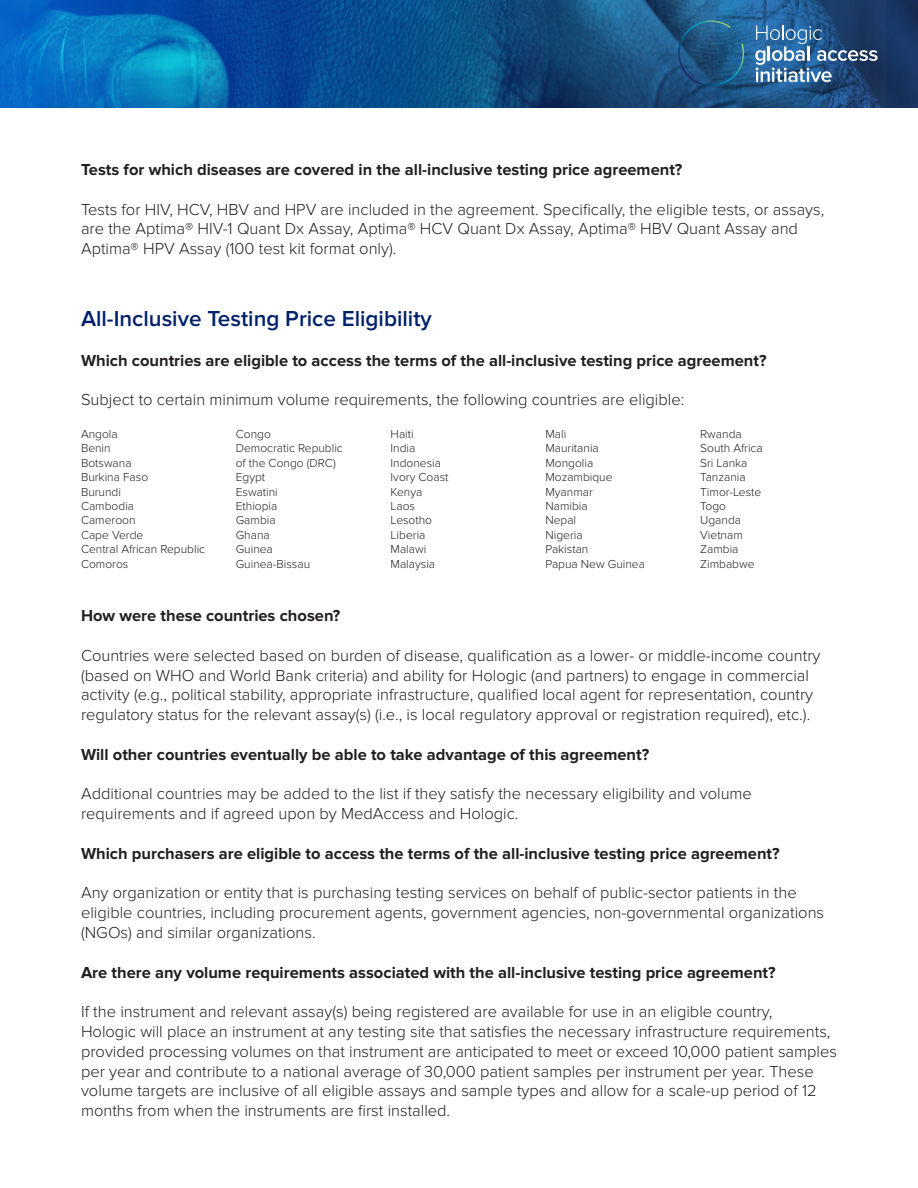
<style>
.page{position:relative;width:918px;height:1188px;background:#fff}
.page>*{position:absolute;margin:0;border:0;box-sizing:border-box;transform-origin:0 0}
.t1{font:600 22.5px "Proxima Nova";color:#00226b}
.t2{font:300 16.5px/19.8px "Proxima Nova";color:#231f20}
.t3{font:700 16.5px "Proxima Nova";color:#231f20}
.t4{font:300 12px/14.4px "Proxima Nova";color:#231f20}
</style>
<div class="page">
<img style="left:0;top:0;width:918px;height:108px">
<svg style="left:755px;top:26px;width:123px;height:56px;background:#4a729c"></svg>
<svg style="left:678px;top:20px;width:66px;height:66px;background:#1f5783"></svg>
<p class="t3" style="left:81px;top:160px;width:603px">Tests for which diseases are covered in the all-inclusive testing price agreement?</p>
<p class="t2" style="left:81px;top:199px;width:745px">Tests for HIV, HCV, HBV and HPV are included in the agreement. Specifically, the eligible tests, or assays, are the Aptima® HIV-1 Quant Dx Assay, Aptima® HCV Quant Dx Assay, Aptima® HBV Quant Assay and<br>Aptima® HPV Assay (100 test kit format only).</p>
<p class="t1" style="left:81px;top:306px;width:352px">All-Inclusive Testing Price Eligibility</p>
<p class="t3" style="left:81px;top:351px;width:687px">Which countries are eligible to access the terms of the all-inclusive testing price agreement?</p>
<p class="t2" style="left:81px;top:390px;width:605px">Subject to certain minimum volume requirements, the following countries are eligible:</p>
<p class="t4" style="left:81px;top:427px;width:38px">Angola</p>
<p class="t4" style="left:81px;top:441px;width:31px">Benin</p>
<p class="t4" style="left:81px;top:456px;width:52px">Botswana</p>
<p class="t4" style="left:81px;top:470px;width:69px">Burkina Faso</p>
<p class="t4" style="left:81px;top:485px;width:42px">Burundi</p>
<p class="t4" style="left:81px;top:499px;width:55px">Cambodia</p>
<p class="t4" style="left:81px;top:513px;width:56px">Cameroon</p>
<p class="t4" style="left:81px;top:528px;width:64px">Cape Verde</p>
<p class="t4" style="left:81px;top:542px;width:126px">Central African Republic</p>
<p class="t4" style="left:81px;top:557px;width:49px">Comoros</p>
<p class="t4" style="left:236px;top:427px;width:37px">Congo</p>
<p class="t4" style="left:236px;top:441px;width:109px">Democratic Republic of the Congo (DRC)</p>
<p class="t4" style="left:236px;top:470px;width:31px">Egypt</p>
<p class="t4" style="left:236px;top:485px;width:44px">Eswatini</p>
<p class="t4" style="left:236px;top:499px;width:43px">Ethiopia</p>
<p class="t4" style="left:236px;top:513px;width:41px">Gambia</p>
<p class="t4" style="left:236px;top:528px;width:35px">Ghana</p>
<p class="t4" style="left:236px;top:542px;width:39px">Guinea</p>
<p class="t4" style="left:236px;top:557px;width:76px">Guinea-Bissau</p>
<p class="t4" style="left:391px;top:427px;width:25px">Haiti</p>
<p class="t4" style="left:391px;top:441px;width:26px">India</p>
<p class="t4" style="left:391px;top:456px;width:52px">Indonesia</p>
<p class="t4" style="left:391px;top:470px;width:59px">Ivory Coast</p>
<p class="t4" style="left:391px;top:485px;width:33px">Kenya</p>
<p class="t4" style="left:391px;top:499px;width:26px">Laos</p>
<p class="t4" style="left:391px;top:513px;width:43px">Lesotho</p>
<p class="t4" style="left:391px;top:528px;width:36px">Liberia</p>
<p class="t4" style="left:391px;top:542px;width:37px">Malawi</p>
<p class="t4" style="left:391px;top:557px;width:46px">Malaysia</p>
<p class="t4" style="left:545px;top:427px;width:22px">Mali</p>
<p class="t4" style="left:545px;top:441px;width:55px">Mauritania</p>
<p class="t4" style="left:545px;top:456px;width:49px">Mongolia</p>
<p class="t4" style="left:545px;top:470px;width:69px">Mozambique</p>
<p class="t4" style="left:545px;top:485px;width:49px">Myanmar</p>
<p class="t4" style="left:545px;top:499px;width:44px">Namibia</p>
<p class="t4" style="left:545px;top:513px;width:32px">Nepal</p>
<p class="t4" style="left:545px;top:528px;width:39px">Nigeria</p>
<p class="t4" style="left:545px;top:542px;width:45px">Pakistan</p>
<p class="t4" style="left:545px;top:557px;width:101px">Papua New Guinea</p>
<p class="t4" style="left:700px;top:427px;width:43px">Rwanda</p>
<p class="t4" style="left:700px;top:441px;width:64px">South Africa</p>
<p class="t4" style="left:700px;top:456px;width:49px">Sri Lanka</p>
<p class="t4" style="left:700px;top:470px;width:47px">Tanzania</p>
<p class="t4" style="left:700px;top:485px;width:63px">Timor-Leste</p>
<p class="t4" style="left:700px;top:499px;width:27px">Togo</p>
<p class="t4" style="left:700px;top:513px;width:42px">Uganda</p>
<p class="t4" style="left:700px;top:528px;width:44px">Vietnam</p>
<p class="t4" style="left:700px;top:542px;width:40px">Zambia</p>
<p class="t4" style="left:700px;top:557px;width:56px">Zimbabwe</p>
<p class="t3" style="left:81px;top:606px;width:261px">How were these countries chosen?</p>
<p class="t2" style="left:81px;top:646px;width:741px">Countries were selected based on burden of disease, qualification as a lower- or middle-income country (based on WHO and World Bank criteria) and ability for Hologic (and partners) to engage in commercial activity (e.g., political stability, appropriate infrastructure, qualified local agent for representation, country regulatory status for the relevant assay(s) (i.e., is local regulatory approval or registration required), etc.).</p>
<p class="t3" style="left:81px;top:745px;width:570px">Will other countries eventually be able to take advantage of this agreement?</p>
<p class="t2" style="left:81px;top:784px;width:672px">Additional countries may be added to the list if they satisfy the necessary eligibility and volume requirements and if agreed upon by MedAccess and Hologic.</p>
<p class="t3" style="left:81px;top:844px;width:700px">Which purchasers are eligible to access the terms of the all-inclusive testing price agreement?</p>
<p class="t2" style="left:81px;top:883px;width:745px">Any organization or entity that is purchasing testing services on behalf of public-sector patients in the eligible countries, including procurement agents, government agencies, non-governmental organizations (NGOs) and similar organizations.</p>
<p class="t3" style="left:81px;top:963px;width:696px">Are there any volume requirements associated with the all-inclusive testing price agreement?</p>
<p class="t2" style="left:81px;top:1002px;width:758px">If the instrument and relevant assay(s) being registered are available for use in an eligible country,<br>Hologic will place an instrument at any testing site that satisfies the necessary infrastructure requirements, provided processing volumes on that instrument are anticipated to meet or exceed 10,000 patient samples per year and contribute to a national average of 30,000 patient samples per instrument per year. These volume targets are inclusive of all eligible assays and sample types and allow for a scale-up period of 12 months from when the instruments are first installed.</p>
</div>
